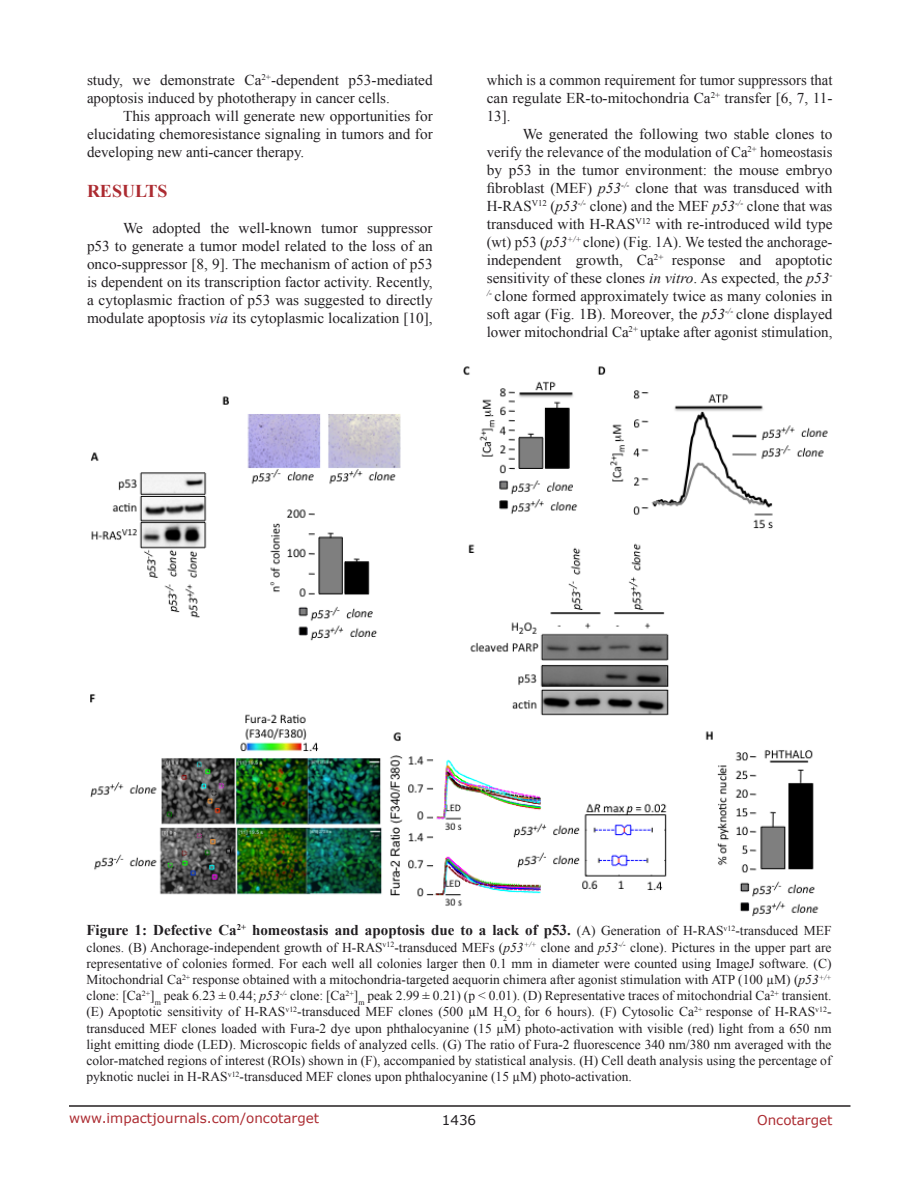
<style>
.page{position:relative;width:918px;height:1188px;background:#fff}
.page>*{position:absolute;margin:0;border:0;box-sizing:border-box;transform-origin:0 0}
.Heading{font:700 18px "Times New Roman";color:#ac2b31}
.BodyText{font:15px/18px "Times New Roman";color:#221f22;text-align:justify}
.FigureText{font:700 15px "Times New Roman";color:#221f22}
.FigureText-2{font:13.5px/16.2px "Times New Roman";color:#221f22;text-align:justify}
.t1{font:13.5px "Verdana";color:#ac2b31}
.t2{font:13.5px "Verdana";color:#221f22}
.s1{font-style:italic}
.s2{font-weight:400;font-size:13.5px}
</style>
<div class="page">
<hr style="left:69px;top:1105px;width:781px;height:2px;background:#231f20">
<img style="left:90px;top:366px;width:738px;height:551px">
<p class="BodyText" style="left:87px;top:71px;width:347px">study, we demonstrate Ca<sup>2+</sup>-dependent p53-mediated apoptosis induced by phototherapy in cancer cells.</p>
<p class="BodyText" style="left:87px;top:107px;width:347px;text-indent:36px">This approach will generate new opportunities for elucidating chemoresistance signaling in tumors and for developing new anti-cancer therapy.</p>
<p class="Heading" style="left:87px;top:179px;width:82px">RESULTS</p>
<p class="BodyText" style="left:87px;top:219px;width:347px;text-indent:36px">We adopted the well-known tumor suppressor p53 to generate a tumor model related to the loss of an onco-suppressor [8, 9]. The mechanism of action of p53 is dependent on its transcription factor activity. Recently, a cytoplasmic fraction of p53 was suggested to directly modulate apoptosis <span class="s1">via</span> its cytoplasmic localization [10],</p>
<p class="BodyText" style="left:487px;top:71px;width:347px">which is a common requirement for tumor suppressors that can regulate ER-to-mitochondria Ca<sup>2+</sup> transfer [6, 7, 11- 13].</p>
<p class="BodyText" style="left:487px;top:125px;width:347px;text-indent:36px">We generated the following two stable clones to verify the relevance of the modulation of Ca<sup>2+</sup> homeostasis by p53 in the tumor environment: the mouse embryo fibroblast (MEF) <span class="s1">p53</span><sup>-/-</sup> clone that was transduced with H-RAS<sup>V12</sup> (<span class="s1">p53</span><sup>-</sup><sup>/-</sup> clone) and the MEF <span class="s1">p53</span><sup>-/-</sup> clone that was transduced with H-RAS<sup>V12</sup> with re-introduced wild type (wt) p53 (<span class="s1">p53</span><sup>+/+</sup> clone) (Fig. 1A). We tested the anchorage&shy;independent growth, Ca<sup>2+</sup> response and apoptotic sensitivity of these clones <span class="s1">in vitro</span>. As expected, the <span class="s1">p53</span><sup>- /-</sup> clone formed approximately twice as many colonies in soft agar (Fig. 1B). Moreover, the <span class="s1">p53</span><sup>-/-</sup> clone displayed lower mitochondrial Ca<sup>2+</sup> uptake after agonist stimulation,</p>
<p class="FigureText" style="left:86px;top:920px;width:747px">Figure 1: Defective Ca<sup>2+</sup> homeostasis and apoptosis due to a lack of p53. <span class="s2">(A) Generation of H-RAS</span><sup>v12</sup><span class="s2">-transduced MEF</span></p>
<p class="FigureText-2" style="left:86px;top:939px;width:747px">clones. (B) Anchorage-independent growth of H-RAS<sup>v12</sup>-transduced MEFs (<span class="s1">p53</span><sup>+/+</sup> clone and <span class="s1">p53</span><sup>-/-</sup> clone). Pictures in the upper part are representative of colonies formed. For each well all colonies larger then 0.1 mm in diameter were counted using ImageJ software. (C)<br>Mitochondrial Ca<sup>2+</sup> response obtained with a mitochondria-targeted aequorin chimera after agonist stimulation with ATP (100 µM) (<span class="s1">p53</span><sup>+/+ </sup>clone: [Ca<sup>2+</sup>]<sub>m</sub> peak 6.23 ± 0.44; <span class="s1">p53</span><sup>-/-</sup> clone: [Ca<sup>2+</sup>]<sub>m</sub> peak 2.99 ± 0.21) (p &lt; 0.01). (D) Representative traces of mitochondrial Ca<sup>2+</sup> transient. (E) Apoptotic sensitivity of H-RAS<sup>v12</sup>-transduced MEF clones (500 µM H<sub>2</sub>O<sub>2</sub> for 6 hours). (F) Cytosolic Ca<sup>2+</sup> response of H-RAS<sup>v12</sup>- transduced MEF clones loaded with Fura-2 dye upon phthalocyanine (15 µM) photo-activation with visible (red) light from a 650 nm light emitting diode (LED). Microscopic fields of analyzed cells. (G) The ratio of Fura-2 fluorescence 340 nm/380 nm averaged with the color-matched regions of interest (ROIs) shown in (F), accompanied by statistical analysis. (H) Cell death analysis using the percentage of pyknotic nuclei in H-RAS<sup>v12</sup>-transduced MEF clones upon phthalocyanine (15 µM) photo-activation.</p>
<p class="t1" style="left:69px;top:1109px;width:252px">www.impactjournals.com/oncotarget</p>
<p class="t2" style="left:442px;top:1111px;width:36px">1436</p>
<p class="t1" style="left:757px;top:1111px;width:77px">Oncotarget</p>
</div>
